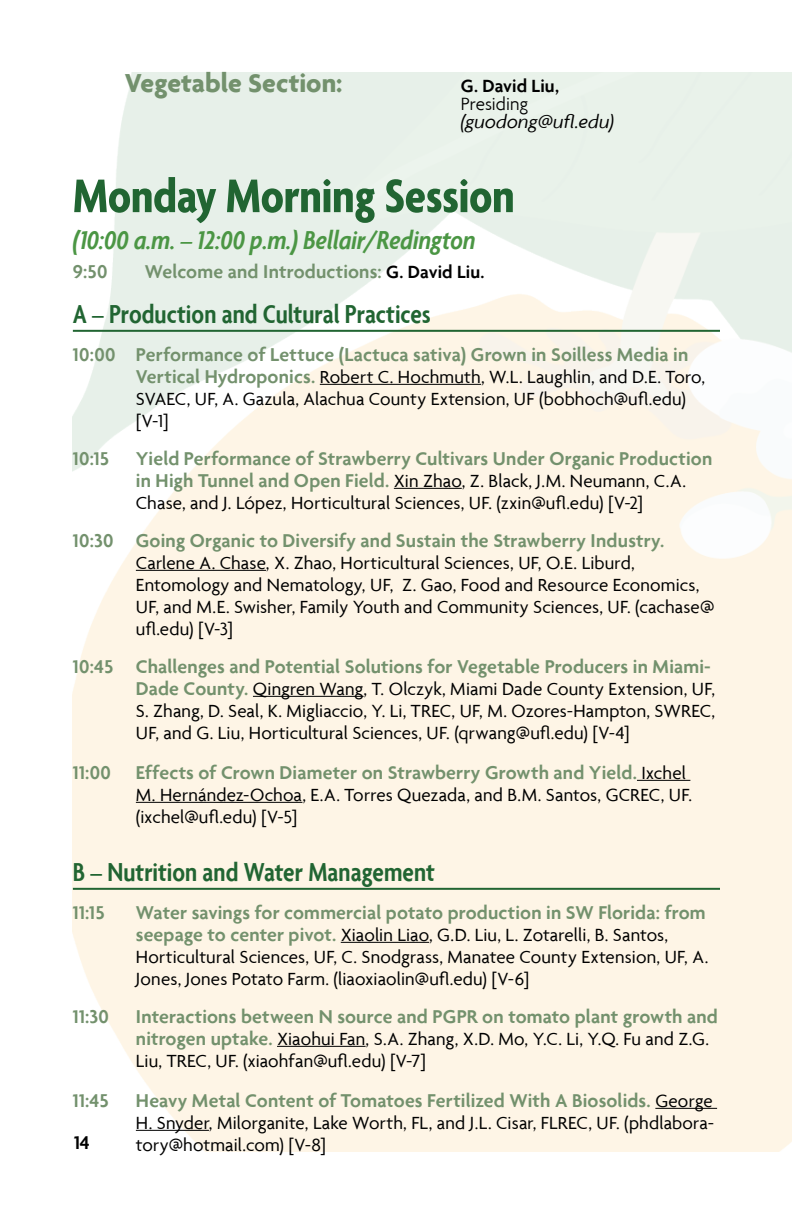
<style>
.page{position:relative;width:792px;height:1224px;background:#fff}
.page>*{position:absolute;margin:0;border:0;box-sizing:border-box;transform-origin:0 0}
.t1{font:700 condensed 51px "Agenda";letter-spacing:-.005em;color:#216532}
.t2{font:600 condensed 28px "Agenda";color:#216532}
.t3{font:italic 600 condensed 28px "Agenda";color:#4b9644}
.t4{font:700 28px "Agenda";color:#73916d}
.t5{font:600 20px "Agenda";letter-spacing:.01em;color:#73916d}
.t6{font:italic 20px "Agenda";letter-spacing:.01em;color:#000}
.t7{font:600 20px "Agenda";color:#000}
.t8{font:19px/22px "Agenda";letter-spacing:.01em;color:#000}
.t9{font:600 19px "Agenda";letter-spacing:.01em;color:#000}
.t10{font:300 19px "Agenda";color:#000}
.s1{font-size:19px;color:#000}
.s2{font-weight:600;font-size:20px;color:#73916d}
.s3{font-weight:400;font-size:19px;color:#000}
</style>
<div class="page">
<hr style="left:73px;top:330px;width:647px;height:2px;background:#216532">
<hr style="left:320px;top:384px;width:161px;height:1px;background:#000">
<hr style="left:394px;top:488px;width:68px;height:1px;background:#000">
<hr style="left:136px;top:570px;width:130px;height:1px;background:#000">
<hr style="left:253px;top:696px;width:111px;height:1px;background:#000">
<hr style="left:637px;top:780px;width:53px;height:1px;background:#000">
<hr style="left:136px;top:802px;width:166px;height:1px;background:#000">
<hr style="left:73px;top:888px;width:647px;height:2px;background:#216532">
<hr style="left:341px;top:942px;width:88px;height:1px;background:#000">
<hr style="left:277px;top:1046px;width:89px;height:1px;background:#000">
<hr style="left:655px;top:1108px;width:62px;height:1px;background:#000">
<hr style="left:136px;top:1130px;width:73px;height:1px;background:#000">
<h2 class="t4" style="left:125px;top:66px;width:219px">Vegetable Section:</h2>
<p class="t9" style="left:461px;top:74px;width:100px">G. David Liu,</p>
<p class="t10" style="left:461px;top:93px;width:69px">Presiding</p>
<p class="t6" style="left:461px;top:110px;width:155px">(guodong@ufl.edu)</p>
<h1 class="t1" style="left:73px;top:166px;width:443px">Monday Morning Session</h1>
<h2 class="t3" style="left:73px;top:224px;width:404px">(10:00 a.m. – 12:00 p.m.) Bellair/Redington</h2>
<p class="t5" style="left:73px;top:260px;width:36px">9:50</p>
<p class="t5" style="left:145px;top:260px;width:341px">Welcome and Introductions: <span class="s1">G. David Liu.</span></p>
<h2 class="t2" style="left:73px;top:297px;width:359px">A – Production and Cultural Practices</h2>
<p class="t5" style="left:73px;top:342px;width:617px">10:00 Performance of Lettuce (Lactuca sativa) Grown in Soilless Media in</p>
<p class="t8" style="left:136px;top:365px;width:571px"><span class="s2">Vertical Hydroponics.</span> Robert C. Hochmuth, W.L. Laughlin, and D.E. Toro,<br>SVAEC, UF, A. Gazula, Alachua County Extension, UF (bobhoch@ufl.edu) [V-1]</p>
<p class="t5" style="left:73px;top:446px;width:38px">10:15</p>
<p class="t5" style="left:136px;top:446px;width:578px">Yield Performance of Strawberry Cultivars Under Organic Production</p>
<p class="t8" style="left:136px;top:469px;width:552px"><span class="s2">in High Tunnel and Open Field.</span> Xin Zhao, Z. Black, J.M. Neumann, C.A.<br>Chase, and J. López, Horticultural Sciences, UF. (zxin@ufl.edu) [V-2]</p>
<p class="t5" style="left:73px;top:528px;width:593px">10:30 Going Organic to Diversify and Sustain the Strawberry Industry.</p>
<p class="t8" style="left:136px;top:551px;width:580px">Carlene A. Chase, X. Zhao, Horticultural Sciences, UF, O.E. Liburd, Entomology and Nematology, UF, Z. Gao, Food and Resource Economics, UF, and M.E. Swisher, Family Youth and Community Sciences, UF. (cachase@ ufl.edu) [V-3]</p>
<p class="t5" style="left:73px;top:654px;width:640px">10:45 Challenges and Potential Solutions for Vegetable Producers in Miami-</p>
<p class="t8" style="left:136px;top:677px;width:581px;text-align:justify"><span class="s2">Dade County.</span> Qingren Wang, T. Olczyk, Miami Dade County Extension, UF, S. Zhang, D. Seal, K. Migliaccio, Y. Li, TREC, UF, M. Ozores-Hampton, SWREC, UF, and G. Liu, Horticultural Sciences, UF. (qrwang@ufl.edu) [V-4]</p>
<p class="t5" style="left:73px;top:760px;width:615px">11:00 Effects of Crown Diameter on Strawberry Growth and Yield. <span class="s3">Ixchel</span></p>
<p class="t8" style="left:136px;top:783px;width:558px">M. Hernández-Ochoa, E.A. Torres Quezada, and B.M. Santos, GCREC, UF. (ixchel@ufl.edu) [V-5]</p>
<h2 class="t2" style="left:73px;top:855px;width:364px">B – Nutrition and Water Management</h2>
<p class="t5" style="left:73px;top:900px;width:33px">11:15</p>
<p class="t5" style="left:136px;top:900px;width:571px">Water savings for commercial potato production in SW Florida: from</p>
<p class="t8" style="left:136px;top:923px;width:574px"><span class="s2">seepage to center pivot.</span> Xiaolin Liao, G.D. Liu, L. Zotarelli, B. Santos,<br>Horticultural Sciences, UF, C. Snodgrass, Manatee County Extension, UF, A.<br>Jones, Jones Potato Farm. (liaoxiaolin@ufl.edu) [V-6]</p>
<p class="t5" style="left:73px;top:1004px;width:38px">11:30</p>
<p class="t5" style="left:136px;top:1004px;width:584px">Interactions between N source and PGPR on tomato plant growth and</p>
<p class="t8" style="left:136px;top:1027px;width:575px"><span class="s2">nitrogen uptake.</span> Xiaohui Fan, S.A. Zhang, X.D. Mo, Y.C. Li, Y.Q. Fu and Z.G.<br>Liu, TREC, UF. (xiaohfan@ufl.edu) [V-7]</p>
<p class="t5" style="left:73px;top:1088px;width:37px">11:45</p>
<p class="t5" style="left:136px;top:1088px;width:578px">Heavy Metal Content of Tomatoes Fertilized With A Biosolids. <span class="s3">George</span></p>
<p class="t8" style="left:136px;top:1111px;width:580px">H. Snyder, Milorganite, Lake Worth, FL, and J.L. Cisar, FLREC, UF. (phdlabora&shy;tory@hotmail.com) [V-8]</p>
<p class="t7" style="left:74px;top:1130px;width:17px">14</p>
</div>
